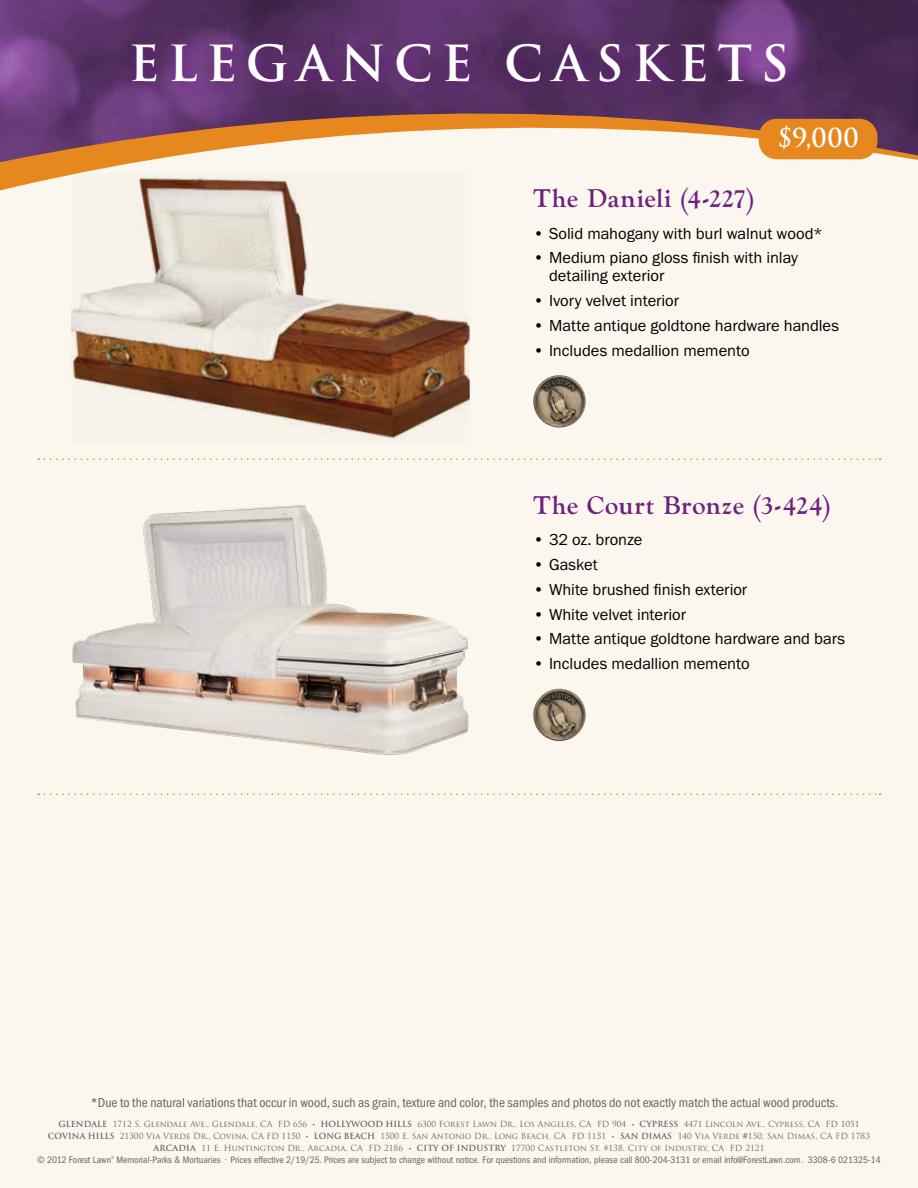
<style>
.page{position:relative;width:918px;height:1188px;background:#fbf6ee}
.page>*{position:absolute;margin:0;border:0;box-sizing:border-box;transform-origin:0 0}
.t1{font:700 48.45px "Trajan Pro";letter-spacing:.18em;color:#fff}
.t2{font:700 25.5px "LTC Goudy Oldstyle Pro";letter-spacing:.04em;color:#6c217f}
.t3{font:700 25.5px "Trajan Pro";color:#fff}
.t4{font:16.5px/18px "Franklin Gothic URW Boo";letter-spacing:-.005em;color:#000}
.t5{font:13.5px "Franklin Gothic URW Cond";color:#636466}
.t6{font:condensed 9.75px "Franklin Gothic LT Pro";color:#636466}
.t7{font:8.25px/12px "Trajan Pro";color:#636466;text-align:center}
.s1{font-weight:700}
.s2{font-family:"LTC Goudy Oldstyle Pro";font-size:7.2px}
.s3{font-size:7.5px}
</style>
<div class="page">
<img style="left:0;top:0;width:918px;height:114px">
<svg style="left:0;top:114px;width:918px;height:77px"></svg>
<svg style="left:125px;top:33px;width:679px;height:68px;background:#5c306b"></svg>
<svg style="left:38px;top:794px;width:843px;height:1px"></svg>
<svg style="left:38px;top:458px;width:843px;height:2px"></svg>
<div style="left:759px;top:119px;width:118px;height:40px;background:#e6881d;border-radius:18px"></div>
<img style="left:533px;top:375px;width:53px;height:53px;border-radius:26px">
<img style="left:533px;top:689px;width:53px;height:52px;border-radius:26px">
<img style="left:71px;top:173px;width:399px;height:267px">
<img style="left:72px;top:505px;width:397px;height:250px">
<h1 class="t1" style="left:129px;top:33px;width:662px">ELEGANCE CASKETS</h1>
<h2 class="t3" style="left:777px;top:122px;width:83px">$9,000</h2>
<h2 class="t2" style="left:533px;top:183px;width:222px">The Danieli (4-227)</h2>
<h3 class="t4" style="left:533px;top:224px;width:291px">• Solid mahogany with burl walnut wood*</h3>
<h3 class="t4" style="left:549px;top:248px;width:250px;text-indent:-16px">• Medium piano gloss finish with inlay detailing exterior</h3>
<h3 class="t4" style="left:533px;top:291px;width:148px">• Ivory velvet interior</h3>
<h3 class="t4" style="left:533px;top:316px;width:307px">• Matte antique goldtone hardware handles</h3>
<h3 class="t4" style="left:533px;top:341px;width:218px">• Includes medallion memento</h3>
<h2 class="t2" style="left:533px;top:490px;width:299px">The Court Bronze (3-424)</h2>
<h3 class="t4" style="left:533px;top:531px;width:111px">• 32 oz. bronze</h3>
<h3 class="t4" style="left:533px;top:555px;width:66px">• Gasket</h3>
<h3 class="t4" style="left:533px;top:580px;width:216px">• White brushed finish exterior</h3>
<h3 class="t4" style="left:533px;top:605px;width:154px">• White velvet interior</h3>
<h3 class="t4" style="left:533px;top:630px;width:313px">• Matte antique goldtone hardware and bars</h3>
<h3 class="t4" style="left:533px;top:654px;width:218px">• Includes medallion memento</h3>
<h3 class="t5" style="left:91px;top:1093px;width:749px">*Due to the natural variations that occur in wood, such as grain, texture and color, the samples and photos do not exactly match the actual wood products.</h3>
<p class="t7" style="left:48px;top:1118px;width:824px"><span class="s1">GLENDALE</span> 1712 S. Glendale Ave., Glendale, CA FD 656 <span class="s2">•</span> <span class="s1">HOLLYWOOD HILLS</span> 6300 Forest Lawn Dr., Los Angeles, CA FD 904 <span class="s2">•</span> <span class="s1">CYPRESS</span> 4471 Lincoln Ave., Cypress, CA FD 1051<br><span class="s1">COVINA HILLS</span> 21300 Via Verde Dr., Covina, CA FD 1150 <span class="s2">•</span> <span class="s1">LONG BEACH</span> 1500 E. San Antonio Dr., Long Beach, CA FD 1151 <span class="s2">•</span> <span class="s1">SAN DIMAS</span> 140 Via Verde <span class="s1">#</span>150, San Dimas, CA FD 1783<br><span class="s1">ARCADIA</span> 11 E. Huntington Dr., Arcadia, CA FD 2186 <span class="s2">•</span> <span class="s1">CITY OF INDUSTRY</span> 17700 Castleton St. #138, City of Industry, CA FD 2121</p>
<p class="t6" style="left:37px;top:1154px;width:845px">© 2012 Forest Lawn<sup>®</sup> Memorial-Parks &amp; Mortuaries <span class="s3">•</span> Prices effective 2/19/25. Prices are subject to change without notice. For questions and information, please call 800-204-3131 or email info@ForestLawn.com. 3308-6 021325-14</p>
</div>
